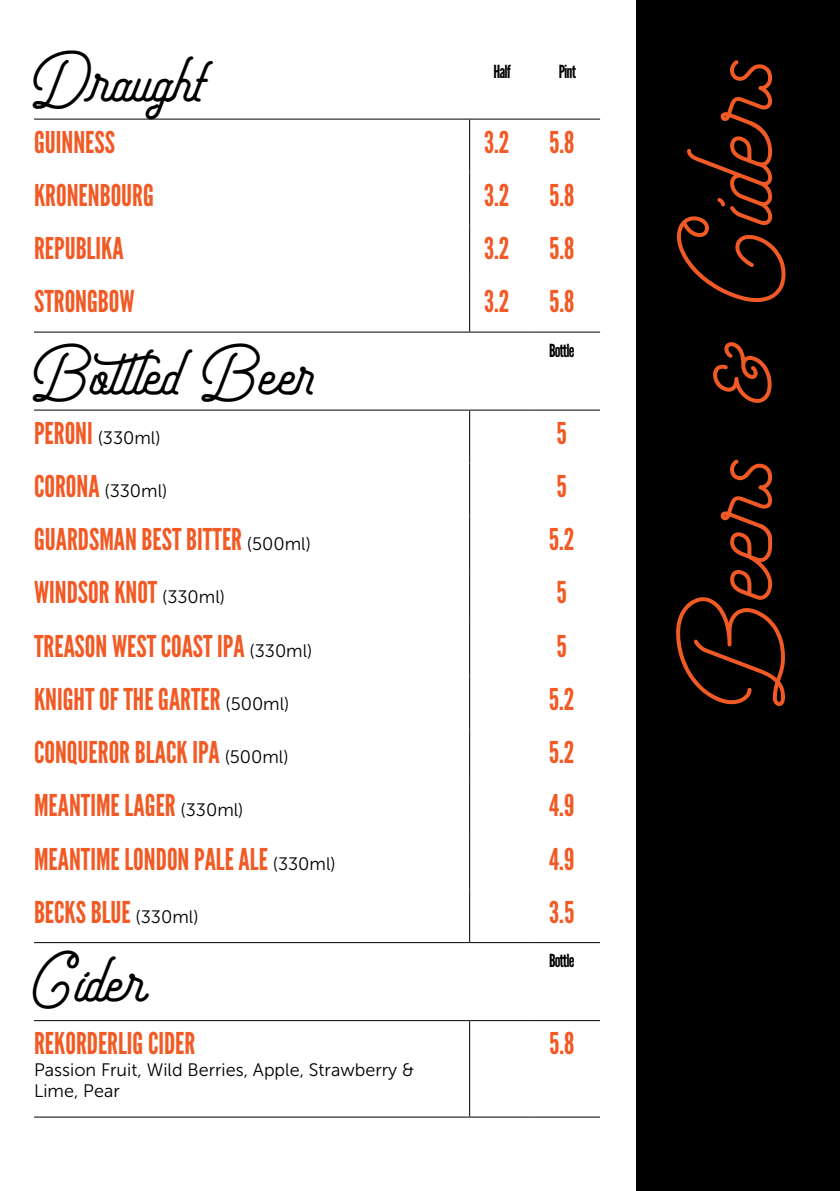
<style>
.page{position:relative;width:840px;height:1191px;background:#fff}
.page>*{position:absolute;margin:0;border:0;box-sizing:border-box;transform-origin:0 0}
.t1{font:80px "Freeday Script";color:#f15a25}
.t2{font:700 42px "Freeday Script";color:#000}
.t3{font:30px "League Gothic";color:#f15a25}
.t4{font:18px/21.6px "Museo Sans 300";color:#000}
.t5{font:18px "League Gothic";letter-spacing:-.05em;color:#000}
.s1{font-family:"League Gothic";font-size:30px;color:#f15a25}
.s2{font-family:"Museo Sans 300";font-size:18px;color:#000}
</style>
<div class="page">
<div style="left:559px;top:0;width:280px;height:1191px;background:#000"></div>
<div style="left:0;top:0;width:635px;height:1191px;background:#fff"></div>
<hr style="left:469px;top:120px;width:1px;height:52px;background:#000">
<hr style="left:469px;top:172px;width:1px;height:54px;background:#000">
<hr style="left:469px;top:226px;width:1px;height:53px;background:#000">
<hr style="left:469px;top:279px;width:1px;height:52px;background:#000">
<hr style="left:469px;top:410px;width:1px;height:53px;background:#000">
<hr style="left:469px;top:463px;width:1px;height:53px;background:#000">
<hr style="left:469px;top:516px;width:1px;height:54px;background:#000">
<hr style="left:469px;top:570px;width:1px;height:53px;background:#000">
<hr style="left:469px;top:623px;width:1px;height:53px;background:#000">
<hr style="left:469px;top:676px;width:1px;height:53px;background:#000">
<hr style="left:469px;top:729px;width:1px;height:54px;background:#000">
<hr style="left:469px;top:783px;width:1px;height:53px;background:#000">
<hr style="left:469px;top:836px;width:1px;height:53px;background:#000">
<hr style="left:469px;top:889px;width:1px;height:53px;background:#000">
<hr style="left:469px;top:1021px;width:1px;height:95px;background:#000">
<hr style="left:34px;top:1020px;width:435px;height:1px;background:#000">
<hr style="left:469px;top:1020px;width:65px;height:1px;background:#000">
<hr style="left:534px;top:1020px;width:65px;height:1px;background:#000">
<hr style="left:34px;top:1116px;width:435px;height:1px;background:#000">
<hr style="left:469px;top:1116px;width:65px;height:1px;background:#000">
<hr style="left:534px;top:1116px;width:65px;height:1px;background:#000">
<hr style="left:34px;top:409px;width:435px;height:1px;background:#000">
<hr style="left:469px;top:409px;width:65px;height:1px;background:#000">
<hr style="left:534px;top:409px;width:65px;height:1px;background:#000">
<hr style="left:34px;top:942px;width:435px;height:1px;background:#000">
<hr style="left:469px;top:942px;width:65px;height:1px;background:#000">
<hr style="left:534px;top:942px;width:65px;height:1px;background:#000">
<hr style="left:34px;top:119px;width:435px;height:1px;background:#000">
<hr style="left:469px;top:119px;width:65px;height:1px;background:#000">
<hr style="left:534px;top:119px;width:65px;height:1px;background:#000">
<hr style="left:34px;top:331px;width:435px;height:1px;background:#000">
<hr style="left:469px;top:331px;width:65px;height:1px;background:#000">
<hr style="left:534px;top:331px;width:65px;height:1px;background:#000">
<h2 class="t2" style="left:34px;top:62px;width:172px">Draught</h2>
<p class="t5" style="left:493px;top:61px;width:19px">Half</p>
<p class="t5" style="left:558px;top:61px;width:19px">Pint</p>
<p class="t3" style="left:34px;top:124px;width:82px">GUINNESS</p>
<p class="t3" style="left:484px;top:124px;width:27px">3.2</p>
<p class="t3" style="left:549px;top:124px;width:27px">5.8</p>
<p class="t3" style="left:34px;top:177px;width:121px">KRONENBOURG</p>
<p class="t3" style="left:484px;top:177px;width:27px">3.2</p>
<p class="t3" style="left:549px;top:177px;width:27px">5.8</p>
<p class="t3" style="left:34px;top:230px;width:91px">REPUBLIKA</p>
<p class="t3" style="left:484px;top:230px;width:27px">3.2</p>
<p class="t3" style="left:549px;top:230px;width:27px">5.8</p>
<p class="t3" style="left:34px;top:284px;width:102px">STRONGBOW</p>
<p class="t3" style="left:484px;top:284px;width:27px">3.2</p>
<p class="t3" style="left:549px;top:284px;width:27px">5.8</p>
<p class="t5" style="left:548px;top:339px;width:27px">Bottle</p>
<h2 class="t2" style="left:34px;top:355px;width:284px">Bottled Beer</h2>
<p class="t4" style="left:34px;top:426px;width:128px"><span class="s1">PERONI</span> (330ml)</p>
<p class="t3" style="left:556px;top:415px;width:12px">5</p>
<p class="t4" style="left:34px;top:480px;width:135px"><span class="s1">CORONA</span> (330ml)</p>
<p class="t3" style="left:556px;top:468px;width:12px">5</p>
<p class="t3" style="left:34px;top:521px;width:278px">GUARDSMAN BEST BITTER <span class="s2">(500ml)</span></p>
<p class="t3" style="left:548px;top:521px;width:27px">5.2</p>
<p class="t3" style="left:34px;top:574px;width:192px">WINDSOR KNOT <span class="s2">(330ml)</span></p>
<p class="t3" style="left:556px;top:574px;width:12px">5</p>
<p class="t3" style="left:34px;top:628px;width:280px">TREASON WEST COAST IPA <span class="s2">(330ml)</span></p>
<p class="t3" style="left:556px;top:628px;width:12px">5</p>
<p class="t3" style="left:34px;top:681px;width:257px">KNIGHT OF THE GARTER <span class="s2">(500ml)</span></p>
<p class="t3" style="left:548px;top:681px;width:27px">5.2</p>
<p class="t3" style="left:34px;top:734px;width:256px">CONQUEROR BLACK IPA <span class="s2">(500ml)</span></p>
<p class="t3" style="left:548px;top:734px;width:27px">5.2</p>
<p class="t3" style="left:34px;top:787px;width:211px">MEANTIME LAGER <span class="s2">(330ml)</span></p>
<p class="t3" style="left:549px;top:787px;width:26px">4.9</p>
<p class="t3" style="left:34px;top:841px;width:303px">MEANTIME LONDON PALE ALE <span class="s2">(330ml)</span></p>
<p class="t3" style="left:549px;top:841px;width:26px">4.9</p>
<p class="t3" style="left:34px;top:894px;width:166px">BECKS BLUE <span class="s2">(330ml)</span></p>
<p class="t3" style="left:549px;top:894px;width:27px">3.5</p>
<p class="t5" style="left:548px;top:950px;width:27px">Bottle</p>
<h2 class="t2" style="left:34px;top:962px;width:116px">Cider</h2>
<p class="t3" style="left:34px;top:1025px;width:163px">REKORDERLIG CIDER</p>
<p class="t4" style="left:34px;top:1058px;width:381px">Passion Fruit, Wild Berries, Apple, Strawberry &amp;<br>Lime, Pear</p>
<p class="t3" style="left:549px;top:1025px;width:27px">5.8</p>
<h1 class="t1" style="left:696px;top:706px;width:651px;rotate:-90deg">Beers &amp; Ciders</h1>
</div>
